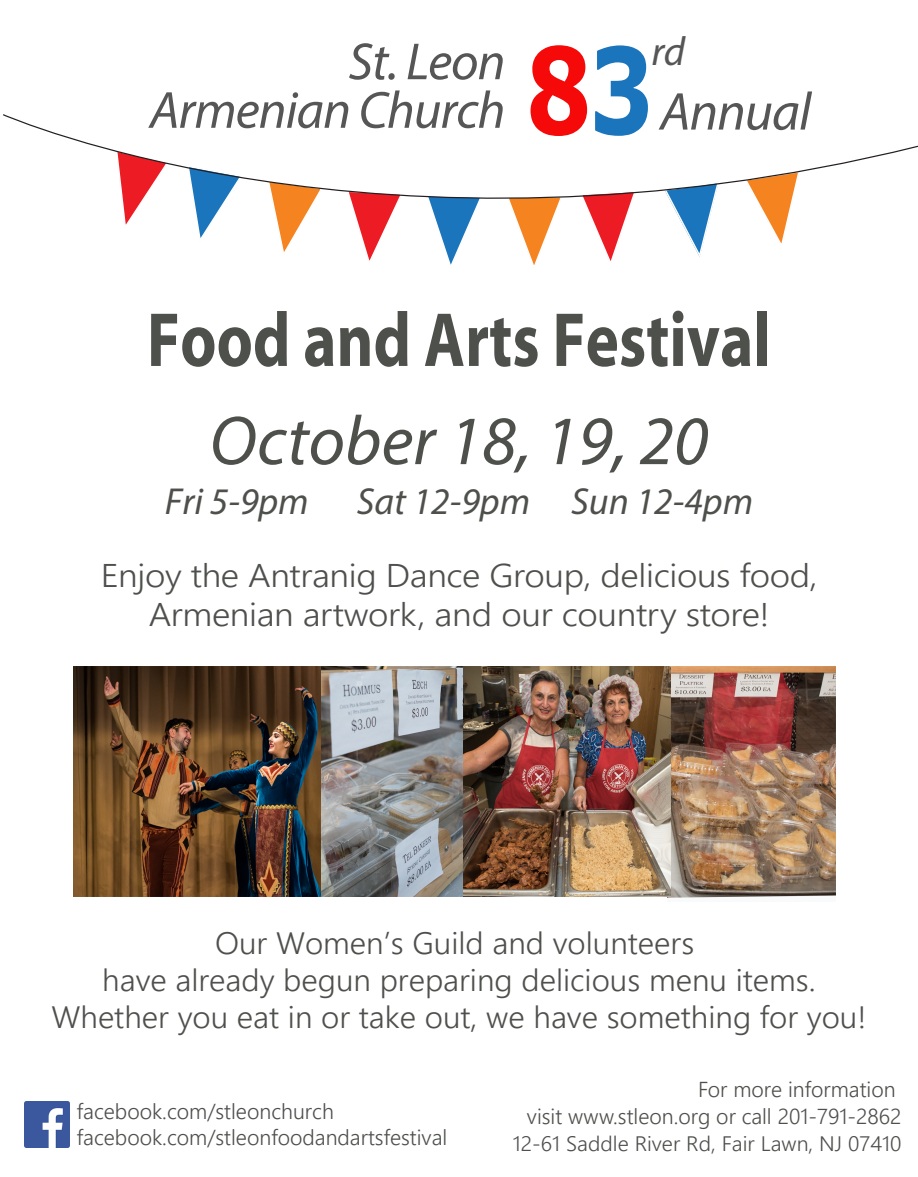
<style>
.page{position:relative;width:918px;height:1177px;background:#fff}
.page>*{position:absolute;margin:0;border:0;box-sizing:border-box;transform-origin:0 0}
.t1{font:700 119.25px "Verdana";color:#f50909;scale:.77 1}
.t2{font:italic 69.6px "Myriad Pro";color:#4e504c}
.t3{font:italic 53.7px "Myriad Pro";letter-spacing:-.02em;color:#565656}
.t4{font:italic 52.5px/48.6px "Myriad Pro";letter-spacing:-.02em;color:#565656;text-align:right}
.t5{font:italic 40.65px "Myriad Pro";color:#565656}
.t6{font:italic 37.65px "Myriad Pro";color:#4e504c}
.t7{font:300 32.7px/39.2px "Leelawadee UI";letter-spacing:-.01em;color:#4e504c;text-align:center;scale:1.08 1}
.t8{font:300 30.75px/36.9px "Leelawadee UI";color:#4e504c;text-align:center}
.t9{font:300 21.6px/27px "Leelawadee UI";color:#4e504c;text-align:right}
.t10{font:300 20.85px "Leelawadee UI";color:#4e504c}
.s1{color:#1b75bc}
</style>
<div class="page">
<svg style="left:3px;top:114px;width:915px;height:151px"></svg>
<img style="left:667px;top:666px;width:168px;height:232px">
<img style="left:74px;top:666px;width:248px;height:230px">
<img style="left:322px;top:666px;width:348px;height:230px">
<svg style="left:151px;top:311px;width:136px;height:56px"></svg>
<svg style="left:305px;top:327px;width:28px;height:40px"></svg>
<svg style="left:340px;top:327px;width:30px;height:39px"></svg>
<svg style="left:376px;top:311px;width:31px;height:56px"></svg>
<svg style="left:425px;top:314px;width:113px;height:53px"></svg>
<svg style="left:557px;top:310px;width:193px;height:57px"></svg>
<div style="left:757px;top:311px;width:10px;height:55px;background:#4e504c"></div>
<img style="left:25px;top:1101px;width:45px;height:45px">
<h3 class="t5" style="left:652px;top:26px;width:35px">rd</h3>
<h3 class="t4" style="left:150px;top:36px;width:357px">St. Leon<br>Armenian Church</h3>
<h1 class="t1" style="left:526px;top:6px;width:168px">8<span class="s1">3</span></h1>
<h3 class="t3" style="left:660px;top:78px;width:153px">Annual</h3>
<h2 class="t2" style="left:210px;top:398px;width:500px">October 18, 19, 20</h2>
<p class="t6" style="left:165px;top:478px;width:145px">Fri 5-9pm</p>
<p class="t6" style="left:357px;top:478px;width:398px">Sat 12-9pm Sun 12-4pm</p>
<p class="t7" style="left:101px;top:554px;width:665px">Enjoy the Antranig Dance Group, delicious food,<br>Armenian artwork, and our country store!</p>
<p class="t8" style="left:51px;top:923px;width:817px">Our Women’s Guild and volunteers<br>have already begun preparing delicious menu items.<br>Whether you eat in or take out, we have something for you!</p>
<p class="t9" style="left:77px;top:1096px;width:258px">facebook.com/stleonchurch</p>
<p class="t9" style="left:77px;top:1122px;width:372px">facebook.com/stleonfoodandartsfestival</p>
<p class="t9" style="left:527px;top:1074px;width:376px">For more information<br>visit www.stleon.org or call 201-791-2862</p>
<p class="t10" style="left:513px;top:1128px;width:390px">12-61 Saddle River Rd, Fair Lawn, NJ 07410</p>
</div>
